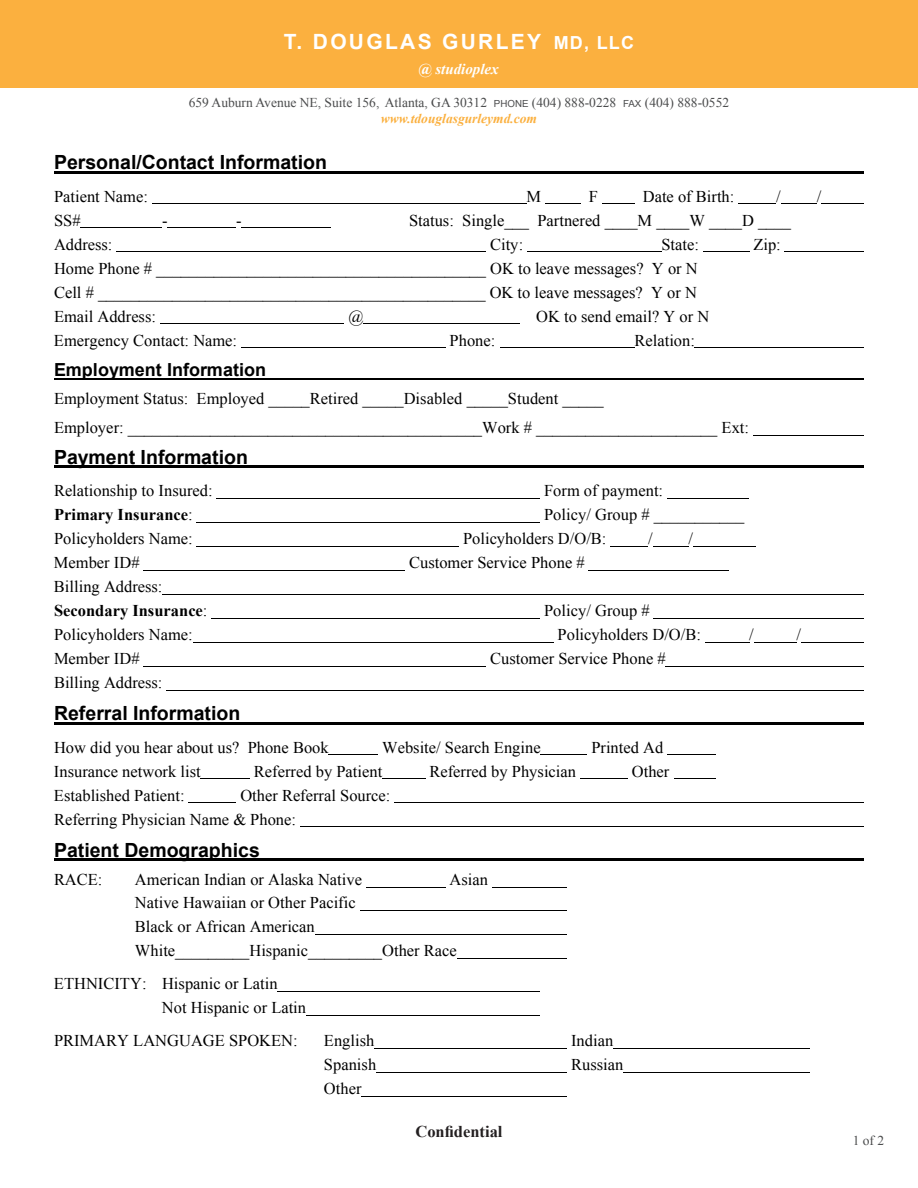
<style>
.page{position:relative;width:918px;height:1188px;background:#fff}
.page>*{position:absolute;margin:0;border:0;box-sizing:border-box;transform-origin:0 0}
.t1{font:700 21px "Arial";letter-spacing:.11em;color:#fff}
.t2{font:700 19.5px "Arial";color:#000}
.t3{font:18px/20.7px "Times New Roman";color:#000;text-align:center}
.t4{font:700 18px "Arial";color:#000}
.t5{font:16.5px/24px "Times New Roman";color:#000}
.t6{font:700 16.5px/24px "Times New Roman";color:#000}
.t7{font:700 16.5px "Times New Roman";color:#231f20}
.t8{font:italic 700 15px "Times New Roman";color:#fff}
.t9{font:13.5px "Times New Roman";color:#4b4c4d}
.t10{font:italic 700 13.5px "Times New Roman";color:#fbb03f}
.s1{font-size:18px}
.s2{font-family:"Arial";font-size:9.75px}
.s3{font-weight:400}
</style>
<div class="page">
<div style="left:0;top:0;width:918px;height:88px;background:#fbb03f"></div>
<hr style="left:54px;top:171px;width:810px;height:2px;background:#000">
<hr style="left:152px;top:203px;width:374px;height:1px;background:#000">
<hr style="left:545px;top:203px;width:35px;height:1px;background:#000">
<hr style="left:602px;top:203px;width:32px;height:1px;background:#000">
<hr style="left:738px;top:203px;width:38px;height:1px;background:#000">
<hr style="left:781px;top:203px;width:36px;height:1px;background:#000">
<hr style="left:821px;top:203px;width:43px;height:1px;background:#000">
<hr style="left:81px;top:227px;width:81px;height:1px;background:#000">
<hr style="left:167px;top:227px;width:69px;height:1px;background:#000">
<hr style="left:242px;top:227px;width:89px;height:1px;background:#000">
<hr style="left:117px;top:251px;width:369px;height:1px;background:#000">
<hr style="left:527px;top:251px;width:135px;height:1px;background:#000">
<hr style="left:703px;top:251px;width:46px;height:1px;background:#000">
<hr style="left:785px;top:251px;width:79px;height:1px;background:#000">
<hr style="left:160px;top:323px;width:184px;height:1px;background:#000">
<hr style="left:364px;top:323px;width:156px;height:1px;background:#000">
<hr style="left:241px;top:347px;width:205px;height:1px;background:#000">
<hr style="left:500px;top:347px;width:134px;height:1px;background:#000">
<hr style="left:695px;top:347px;width:169px;height:1px;background:#000">
<hr style="left:54px;top:378px;width:810px;height:2px;background:#000">
<hr style="left:754px;top:435px;width:110px;height:1px;background:#000">
<hr style="left:54px;top:466px;width:810px;height:2px;background:#000">
<hr style="left:217px;top:498px;width:323px;height:1px;background:#000">
<hr style="left:667px;top:498px;width:82px;height:1px;background:#000">
<hr style="left:197px;top:522px;width:343px;height:1px;background:#000">
<hr style="left:197px;top:546px;width:262px;height:1px;background:#000">
<hr style="left:611px;top:546px;width:37px;height:1px;background:#000">
<hr style="left:653px;top:546px;width:35px;height:1px;background:#000">
<hr style="left:693px;top:546px;width:63px;height:1px;background:#000">
<hr style="left:144px;top:570px;width:261px;height:1px;background:#000">
<hr style="left:589px;top:570px;width:140px;height:1px;background:#000">
<hr style="left:163px;top:594px;width:701px;height:1px;background:#000">
<hr style="left:212px;top:618px;width:328px;height:1px;background:#000">
<hr style="left:654px;top:618px;width:210px;height:1px;background:#000">
<hr style="left:193px;top:642px;width:361px;height:1px;background:#000">
<hr style="left:705px;top:642px;width:44px;height:1px;background:#000">
<hr style="left:754px;top:642px;width:42px;height:1px;background:#000">
<hr style="left:801px;top:642px;width:63px;height:1px;background:#000">
<hr style="left:144px;top:666px;width:342px;height:1px;background:#000">
<hr style="left:666px;top:666px;width:198px;height:1px;background:#000">
<hr style="left:167px;top:690px;width:697px;height:1px;background:#000">
<hr style="left:54px;top:722px;width:810px;height:2px;background:#000">
<hr style="left:329px;top:754px;width:49px;height:1px;background:#000">
<hr style="left:541px;top:754px;width:46px;height:1px;background:#000">
<hr style="left:667px;top:754px;width:49px;height:1px;background:#000">
<hr style="left:201px;top:778px;width:49px;height:1px;background:#000">
<hr style="left:382px;top:778px;width:43px;height:1px;background:#000">
<hr style="left:580px;top:778px;width:48px;height:1px;background:#000">
<hr style="left:674px;top:778px;width:42px;height:1px;background:#000">
<hr style="left:189px;top:802px;width:47px;height:1px;background:#000">
<hr style="left:395px;top:802px;width:469px;height:1px;background:#000">
<hr style="left:300px;top:826px;width:564px;height:1px;background:#000">
<hr style="left:54px;top:859px;width:810px;height:2px;background:#000">
<hr style="left:366px;top:887px;width:80px;height:1px;background:#000">
<hr style="left:492px;top:887px;width:75px;height:1px;background:#000">
<hr style="left:360px;top:910px;width:207px;height:1px;background:#000">
<hr style="left:315px;top:934px;width:252px;height:1px;background:#000">
<hr style="left:457px;top:958px;width:110px;height:1px;background:#000">
<hr style="left:277px;top:991px;width:263px;height:1px;background:#000">
<hr style="left:306px;top:1015px;width:234px;height:1px;background:#000">
<hr style="left:374px;top:1048px;width:193px;height:1px;background:#000">
<hr style="left:613px;top:1048px;width:197px;height:1px;background:#000">
<hr style="left:376px;top:1072px;width:191px;height:1px;background:#000">
<hr style="left:623px;top:1072px;width:187px;height:1px;background:#000">
<hr style="left:362px;top:1096px;width:205px;height:1px;background:#000">
<p class="t1" style="left:284px;top:28px;width:352px">T. DOUGLAS GURLEY <span class="s1">MD, LLC</span></p>
<p class="t8" style="left:419px;top:58px;width:81px">@ studioplex</p>
<p class="t3" style="left:323px;top:92px;width:273px">659 Auburn Avenue, NE, SUITE 156<br>Atlanta, GA 30312</p>
<p class="t2" style="left:54px;top:150px;width:275px">Personal/Contact Information</p>
<p class="t5" style="left:54px;top:184px;width:95px">Patient Name:</p>
<p class="t5" style="left:526px;top:184px;width:16px">M</p>
<p class="t5" style="left:589px;top:184px;width:11px">F</p>
<p class="t5" style="left:643px;top:184px;width:93px">Date of Birth:</p>
<p class="t5" style="left:776px;top:184px;width:6px">/</p>
<p class="t5" style="left:817px;top:184px;width:6px">/</p>
<p class="t5" style="left:54px;top:208px;width:28px">SS#</p>
<p class="t5" style="left:162px;top:208px;width:7px">-</p>
<p class="t5" style="left:236px;top:208px;width:7px">-</p>
<p class="t5" style="left:409px;top:208px;width:383px">Status: Single___ Partnered ____M ____W ____D ____</p>
<p class="t5" style="left:54px;top:232px;width:60px">Address:</p>
<p class="t5" style="left:490px;top:232px;width:35px">City:</p>
<p class="t5" style="left:662px;top:232px;width:39px">State:</p>
<p class="t5" style="left:753px;top:232px;width:29px">Zip:</p>
<p class="t5" style="left:54px;top:256px;width:645px;text-align:justify">Home Phone # ________________________________________ OK to leave messages? Y or N Cell # _______________________________________________ OK to leave messages? Y or N Email Address:</p>
<p class="t9" style="left:189px;top:93px;width:542px">659 Auburn Avenue NE, Suite 156, Atlanta, GA 30312 <span class="s2">PHONE</span> (404) 888-0228 <span class="s2">FAX</span> (404) 888-0552</p>
<p class="t10" style="left:381px;top:109px;width:158px">www.tdouglasgurleymd.com</p>
<p class="t5" style="left:348px;top:304px;width:17px">@</p>
<p class="t5" style="left:536px;top:304px;width:175px">OK to send email? Y or N</p>
<p class="t5" style="left:54px;top:328px;width:185px">Emergency Contact: Name:</p>
<p class="t5" style="left:450px;top:328px;width:47px">Phone:</p>
<p class="t5" style="left:634px;top:328px;width:62px">Relation:</p>
<p class="t4" style="left:54px;top:358px;width:214px">Employment Information</p>
<p class="t5" style="left:54px;top:385px;width:697px;line-height:28.3px">Employment Status: Employed _____Retired _____Disabled _____Student _____<br>Employer: ___________________________________________Work # ______________________ Ext:</p>
<p class="t2" style="left:54px;top:444px;width:195px">Payment Information</p>
<p class="t5" style="left:54px;top:478px;width:160px">Relationship to Insured:</p>
<p class="t5" style="left:544px;top:478px;width:121px">Form of payment:</p>
<p class="t6" style="left:54px;top:502px;width:140px">Primary Insurance<span class="s3">:</span></p>
<p class="t5" style="left:544px;top:502px;width:202px">Policy/ Group # ___________</p>
<p class="t5" style="left:54px;top:526px;width:140px">Policyholders Name:</p>
<p class="t5" style="left:463px;top:526px;width:145px">Policyholders D/O/B:</p>
<p class="t5" style="left:648px;top:526px;width:6px">/</p>
<p class="t5" style="left:688px;top:526px;width:6px">/</p>
<p class="t5" style="left:54px;top:550px;width:87px">Member ID#</p>
<p class="t5" style="left:409px;top:550px;width:177px">Customer Service Phone #</p>
<p class="t6" style="left:54px;top:574px;width:155px"><span class="s3">Billing Address:<br></span>Secondary Insurance<span class="s3">:</span></p>
<p class="t5" style="left:544px;top:598px;width:107px">Policy/ Group #</p>
<p class="t5" style="left:54px;top:622px;width:140px">Policyholders Name:</p>
<p class="t5" style="left:558px;top:622px;width:145px">Policyholders D/O/B:</p>
<p class="t5" style="left:749px;top:622px;width:6px">/</p>
<p class="t5" style="left:796px;top:622px;width:6px">/</p>
<p class="t5" style="left:54px;top:646px;width:87px">Member ID#</p>
<p class="t5" style="left:490px;top:646px;width:177px">Customer Service Phone #</p>
<p class="t5" style="left:54px;top:670px;width:110px">Billing Address:</p>
<p class="t2" style="left:54px;top:701px;width:188px">Referral Information</p>
<p class="t5" style="left:54px;top:735px;width:276px">How did you hear about us? Phone Book</p>
<p class="t5" style="left:382px;top:735px;width:160px">Website/ Search Engine</p>
<p class="t5" style="left:591px;top:735px;width:73px">Printed Ad</p>
<p class="t5" style="left:54px;top:759px;width:148px">Insurance network list</p>
<p class="t5" style="left:254px;top:759px;width:130px">Referred by Patient</p>
<p class="t5" style="left:429px;top:759px;width:148px">Referred by Physician</p>
<p class="t5" style="left:632px;top:759px;width:39px">Other</p>
<p class="t5" style="left:54px;top:783px;width:132px">Established Patient:</p>
<p class="t5" style="left:54px;top:783px;width:338px;text-indent:186px">Other Referral Source:<br>Referring Physician Name &amp; Phone:</p>
<p class="t2" style="left:54px;top:837px;width:207px">Patient Demographics</p>
<p class="t5" style="left:54px;top:867px;width:50px">RACE:</p>
<p class="t5" style="left:135px;top:867px;width:228px">American Indian or Alaska Native</p>
<p class="t5" style="left:450px;top:867px;width:40px">Asian</p>
<p class="t5" style="left:135px;top:890px;width:323px">Native Hawaiian or Other Pacific<br>Black or African American<br>White_________Hispanic_________Other Race</p>
<p class="t5" style="left:162px;top:971px;width:146px;text-indent:-108px">ETHNICITY: Hispanic or Latin<br>Not Hispanic or Latin</p>
<p class="t5" style="left:54px;top:1028px;width:245px">PRIMARY LANGUAGE SPOKEN:</p>
<p class="t5" style="left:324px;top:1028px;width:52px">English</p>
<p class="t5" style="left:571px;top:1028px;width:44px">Indian</p>
<p class="t5" style="left:324px;top:1052px;width:54px">Spanish</p>
<p class="t5" style="left:571px;top:1052px;width:54px">Russian</p>
<p class="t5" style="left:324px;top:1076px;width:39px">Other</p>
<p class="t7" style="left:415px;top:1120px;width:89px">Confidential</p>
<p class="t9" style="left:853px;top:1131px;width:33px">1 of 2</p>
</div>
